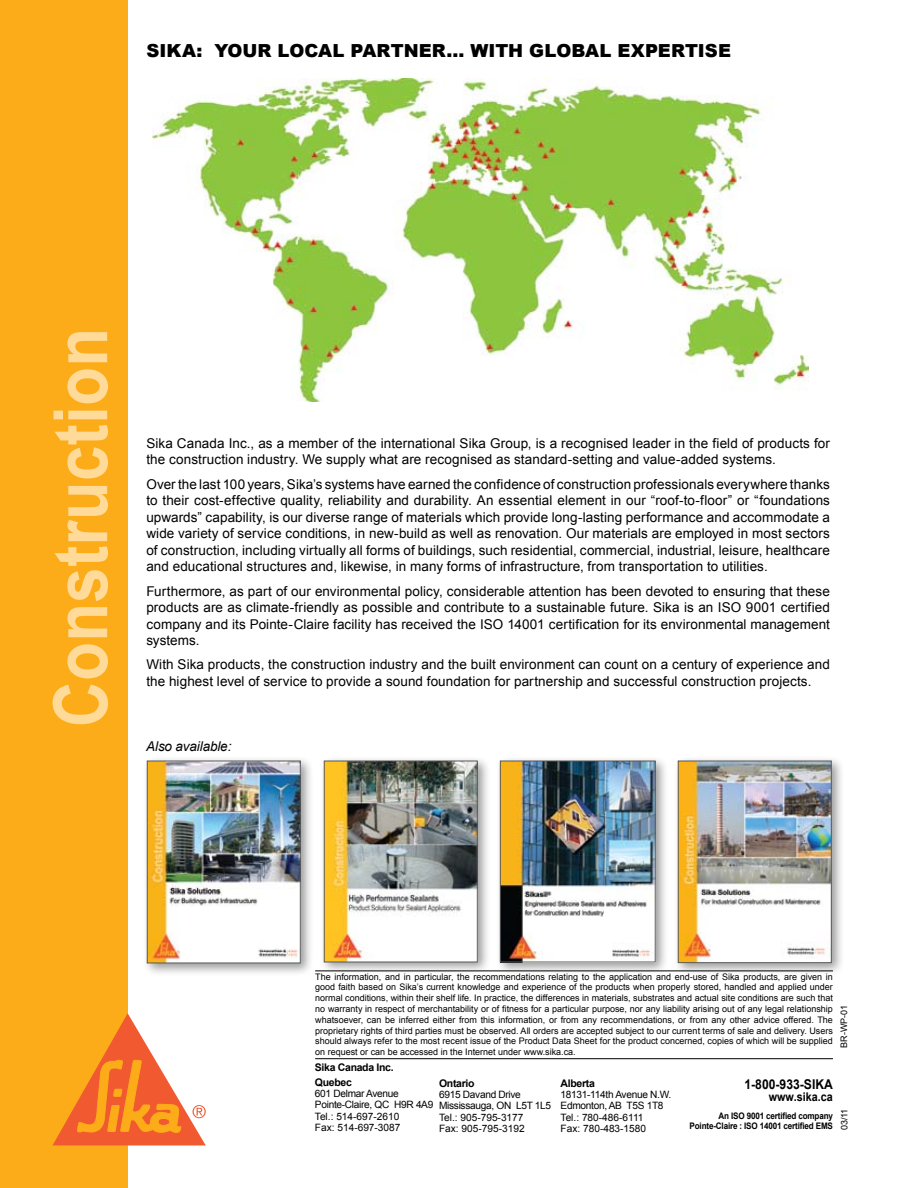
<style>
.page{position:relative;width:918px;height:1188px;background:#fff}
.page>*{position:absolute;margin:0;border:0;box-sizing:border-box;transform-origin:0 0}
.t1{font:700 75px "Arial";letter-spacing:.005em;color:#ffda98;scale:.85 1}
.t2{font:900 18px "Arial";color:#000}
.t3{font:13.5px/16.5px "Arial";letter-spacing:.005em;color:#000}
.t4{font:700 13.5px "Arial";color:#000;scale:.9 1}
.t5{font:italic 13.5px "Arial";letter-spacing:-.01em;color:#000}
.t6{font:700 12px "Arial";color:#000;scale:.9 1}
.t7{font:700 10.5px/15px "Arial";letter-spacing:-.03em;color:#000}
.t8{font:10.2px/11.2px "Arial";letter-spacing:-.03em;color:#000}
.t9{font:9px/10.8px "Arial";color:#000;text-align:justify}
.t10{font:700 9px/10.5px "Arial";letter-spacing:-.02em;color:#000;text-align:right;scale:.9 1}
</style>
<div class="page">
<div style="left:0;top:0;width:128px;height:1188px;background:#fbac18"></div>
<svg style="left:53px;top:1013px;width:153px;height:132px"></svg>
<img style="left:153px;top:79px;width:655px;height:322px">
<hr style="left:315px;top:1058px;width:518px;height:1px;background:#000">
<div style="left:142px;top:756px;width:179px;height:227px;background:#000;opacity:.4"></div>
<img style="left:149px;top:763px;width:150px;height:198px">
<div style="left:147px;top:761px;width:154px;height:202px;border:1px solid #58595b"></div>
<div style="left:319px;top:756px;width:179px;height:226px;background:#000;opacity:.4"></div>
<img style="left:326px;top:763px;width:149px;height:197px">
<div style="left:324px;top:761px;width:153px;height:201px;border:1px solid #58595b"></div>
<div style="left:495px;top:756px;width:180px;height:226px;background:#000;opacity:.4"></div>
<img style="left:502px;top:763px;width:151px;height:197px">
<div style="left:500px;top:761px;width:155px;height:201px;border:1px solid #58595b"></div>
<div style="left:673px;top:756px;width:179px;height:226px;background:#000;opacity:.4"></div>
<img style="left:680px;top:763px;width:149px;height:198px">
<div style="left:678px;top:761px;width:153px;height:202px;border:1px solid #58595b"></div>
<h2 class="t2" style="left:146px;top:38px;width:586px">SIKA: YOUR LOCAL PARTNER… WITH GLOBAL EXPERTISE</h2>
<h1 class="t1" style="left:31px;top:727px;width:471px;rotate:-90deg">Construction</h1>
<p class="t3" style="left:146px;top:435px;width:685px">Sika Canada Inc., as a member of the international Sika Group, is a recognised leader in the field of products for the construction industry. We supply what are recognised as standard-setting and value-added systems.</p>
<p class="t3" style="left:146px;top:476px;width:685px;text-align:justify">Over the last 100 years, Sika’s systems have earned the confidence of construction professionals everywhere thanks to their cost-effective quality, reliability and durability. An essential element in our “roof-to-floor” or “foundations upwards” capability, is our diverse range of materials which provide long-lasting performance and accommodate a wide variety of service conditions, in new-build as well as renovation. Our materials are employed in most sectors of construction, including virtually all forms of buildings, such residential, commercial, industrial, leisure, healthcare and educational structures and, likewise, in many forms of infrastructure, from transportation to utilities.</p>
<p class="t3" style="left:146px;top:583px;width:685px;text-align:justify">Furthermore, as part of our environmental policy, considerable attention has been devoted to ensuring that these products are as climate-friendly as possible and contribute to a sustainable future. Sika is an ISO 9001 certified company and its Pointe-Claire facility has received the ISO 14001 certification for its environmental management systems.</p>
<p class="t3" style="left:146px;top:657px;width:685px">With Sika products, the construction industry and the built environment can count on a century of experience and the highest level of service to provide a sound foundation for partnership and successful construction projects.</p>
<p class="t5" style="left:146px;top:738px;width:87px">Also available:</p>
<p class="t9" style="left:315px;top:971px;width:519px">The information, and in particular, the recommendations relating to the application and end-use of Sika products, are given in good faith based on Sika’s current knowledge and experience of the products when properly stored, handled and applied under normal conditions, within their shelf life. In practice, the differences in materials, substrates and actual site conditions are such that no warranty in respect of merchantability or of fitness for a particular purpose, nor any liability arising out of any legal relationship whatsoever, can be inferred either from this information, or from any recommendations, or from any other advice offered. The proprietary rights of third parties must be observed. All orders are accepted subject to our current terms of sale and delivery. Users should always refer to the most recent issue of the Product Data Sheet for the product concerned, copies of which will be supplied on request or can be accessed in the Internet under www.sika.ca.</p>
<p class="t4" style="left:745px;top:1075px;width:100px">1-800-933-SIKA</p>
<p class="t6" style="left:769px;top:1089px;width:73px">www.sika.ca</p>
<p class="t10" style="left:690px;top:1111px;width:161px">An ISO 9001 certified company<br>Pointe-Claire : ISO 14001 certified EMS</p>
<p class="t9" style="left:839px;top:1048px;width:45px;rotate:-90deg">BR-WP-01</p>
<p class="t7" style="left:315px;top:1060px;width:80px">Sika Canada Inc.<br>Quebec</p>
<p class="t8" style="left:315px;top:1088px;width:120px">601 Delmar Avenue<br>Pointe-Claire, QC H9R 4A9<br>Tel.: 514-697-2610<br>Fax: 514-697-3087</p>
<p class="t7" style="left:439px;top:1076px;width:37px">Ontario</p>
<p class="t8" style="left:439px;top:1089px;width:114px">6915 Davand Drive<br>Mississauga, ON L5T 1L5<br>Tel.: 905-795-3177<br>Fax: 905-795-3192</p>
<p class="t7" style="left:561px;top:1076px;width:36px">Alberta</p>
<p class="t8" style="left:561px;top:1089px;width:112px">18131-114th Avenue N.W.<br>Edmonton, AB T5S 1T8<br>Tel.: 780-486-6111<br>Fax: 780-483-1580</p>
<p class="t9" style="left:839px;top:1130px;width:23px;rotate:-90deg">03/11</p>
</div>
